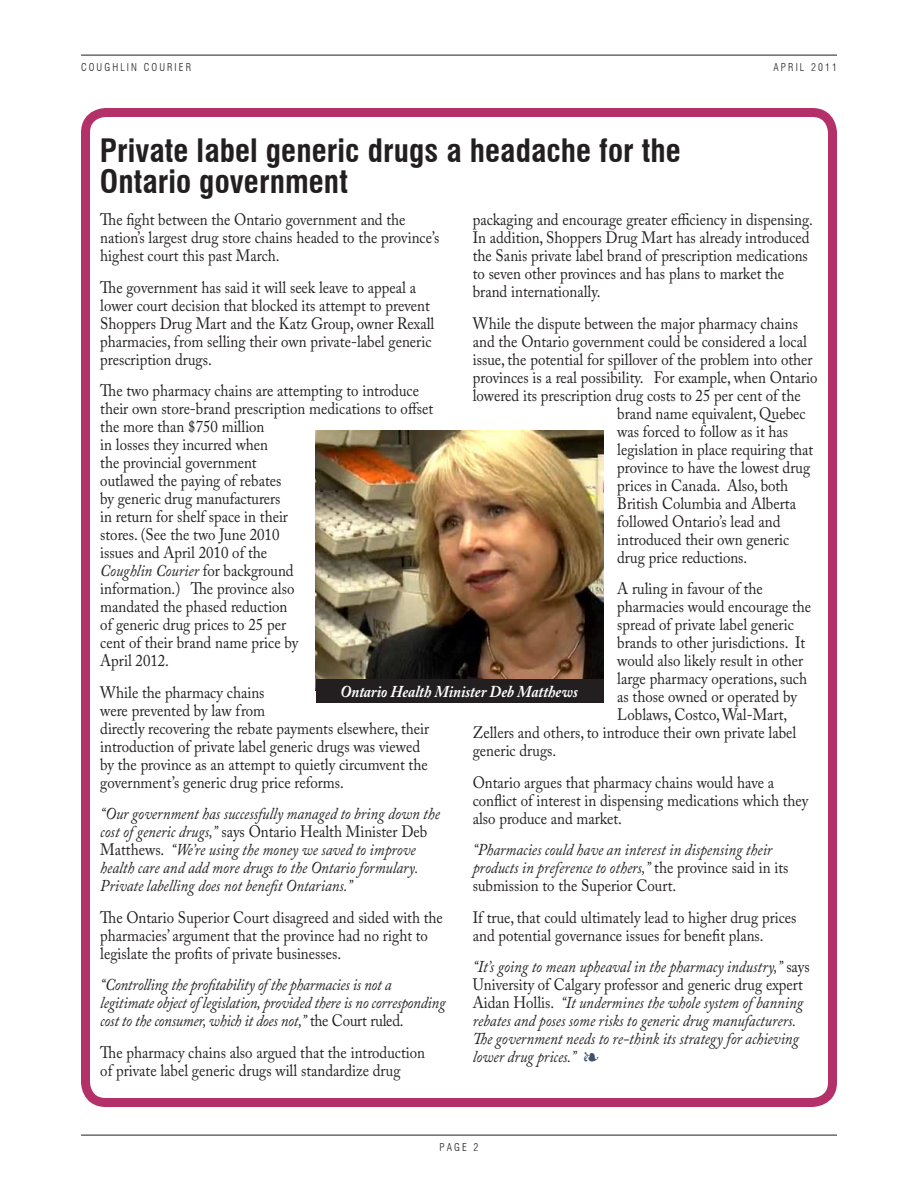
<style>
.page{position:relative;width:918px;height:1188px;background:#fff}
.page>*{position:absolute;margin:0;border:0;box-sizing:border-box;transform-origin:0 0}
.t1{font:700 condensed 31.5px/31.5px "Swiss 721 BT";letter-spacing:.005em;color:#231f20}
.t2{font:16.5px/18px "Adobe Caslon Pro";color:#231f20;scale:.9 1}
.t3{font:italic 16.5px/18px "Adobe Caslon Pro";color:#231f20;scale:.9 1}
.t4{font:italic 700 16.5px "Adobe Caslon Pro";color:#fff;scale:.9 1}
.t5{font:300 condensed 10.5px "Swiss 721 BT";letter-spacing:.2em;color:#231f20}
.s1{font-style:italic}
.s2{font-style:normal}
.s3{color:#40516d}
</style>
<div class="page">
<hr style="left:81px;top:1135px;width:756px;height:1px;background:#231f20">
<hr style="left:81px;top:55px;width:756px;height:1px;background:#231f20">
<div style="left:81px;top:108px;width:756px;height:999px;border:9px solid #b43069;border-radius:20px"></div>
<img style="left:316px;top:430px;width:288px;height:249px">
<div style="left:316px;top:679px;width:288px;height:24px;background:#231f20"></div>
<p class="t5" style="left:81px;top:61px;width:112px">COUGHLIN COURIER</p>
<p class="t5" style="left:774px;top:61px;width:65px">APRIL 2011</p>
<h1 class="t1" style="left:100px;top:134px;width:583px">Private label generic drugs a headache for the<br>Ontario government</h1>
<p class="t2" style="left:100px;top:210px;width:378px">The fight between the Ontario government and the nation’s largest drug store chains headed to the province’s highest court this past March.</p>
<p class="t2" style="left:100px;top:278px;width:373px">The government has said it will seek leave to appeal a lower court decision that blocked its attempt to prevent Shoppers Drug Mart and the Katz Group, owner Rexall pharmacies, from selling their own private-label generic prescription drugs.</p>
<p class="t2" style="left:100px;top:381px;width:371px">The two pharmacy chains are attempting to introduce their own store-brand prescription medications to offset the more than $750 million<br>in losses they incurred when<br>the provincial government<br>outlawed the paying of rebates<br>by generic drug manufacturers<br>in return for shelf space in their<br>stores. (See the two June 2010<br>issues and April 2010 of the<br><span class="s1">Coughlin Courier</span> for background<br>information.) The province also<br>mandated the phased reduction<br>of generic drug prices to 25 per<br>cent of their brand name price by<br>April 2012.</p>
<p class="t2" style="left:100px;top:683px;width:367px">While the pharmacy chains<br>were prevented by law from<br>directly recovering the rebate payments elsewhere, their introduction of private label generic drugs was viewed by the province as an attempt to quietly circumvent the government’s generic drug price reforms.</p>
<p class="t3" style="left:100px;top:804px;width:379px">“Our government has successfully managed to bring down the cost of generic drugs,” <span class="s2">says Ontario Health Minister Deb Matthews.</span> “We’re using the money we saved to improve health care and add more drugs to the Ontario formulary.<br>Private labelling does not benefit Ontarians.”</p>
<p class="t2" style="left:100px;top:908px;width:382px">The Ontario Superior Court disagreed and sided with the pharmacies’ argument that the province had no right to legislate the profits of private businesses.</p>
<p class="t3" style="left:100px;top:975px;width:385px">“Controlling the profitability of the pharmacies is not a legitimate object of legislation, provided there is no corresponding cost to the consumer, which it does not,” <span class="s2">the Court ruled.</span></p>
<p class="t2" style="left:100px;top:1043px;width:362px">The pharmacy chains also argued that the introduction of private label generic drugs will standardize drug</p>
<p class="t2" style="left:473px;top:210px;width:379px">packaging and encourage greater efficiency in dispensing.<br>In addition, Shoppers Drug Mart has already introduced the Sanis private label brand of prescription medications to seven other provinces and has plans to market the brand internationally.</p>
<p class="t2" style="left:473px;top:314px;width:363px">While the dispute between the major pharmacy chains</p>
<p class="t2" style="left:473px;top:332px;width:373px">and the Ontario government could be considered a local</p>
<p class="t2" style="left:473px;top:350px;width:379px">issue, the potential for spillover of the problem into other</p>
<p class="t2" style="left:473px;top:368px;width:385px">provinces is a real possibility. For example, when Ontario</p>
<p class="t2" style="left:473px;top:386px;width:366px">lowered its prescription drug costs to 25 per cent of the</p>
<p class="t2" style="left:617px;top:404px;width:211px">brand name equivalent, Quebec</p>
<p class="t2" style="left:617px;top:422px;width:191px">was forced to follow as it has</p>
<p class="t2" style="left:617px;top:440px;width:219px">legislation in place requiring that</p>
<p class="t2" style="left:617px;top:458px;width:216px">province to have the lowest drug</p>
<p class="t2" style="left:617px;top:476px;width:192px">prices in Canada. Also, both</p>
<p class="t2" style="left:617px;top:494px;width:200px">British Columbia and Alberta</p>
<p class="t2" style="left:617px;top:512px;width:183px">followed Ontario’s lead and</p>
<p class="t2" style="left:617px;top:530px;width:193px">introduced their own generic</p>
<p class="t2" style="left:617px;top:548px;width:146px">drug price reductions.</p>
<p class="t2" style="left:617px;top:579px;width:163px">A ruling in favour of the</p>
<p class="t2" style="left:617px;top:597px;width:217px">pharmacies would encourage the</p>
<p class="t2" style="left:617px;top:615px;width:198px">spread of private label generic</p>
<p class="t2" style="left:617px;top:633px;width:210px">brands to other jurisdictions. It</p>
<p class="t2" style="left:617px;top:651px;width:208px">would also likely result in other</p>
<p class="t2" style="left:617px;top:669px;width:212px">large pharmacy operations, such</p>
<p class="t2" style="left:617px;top:687px;width:201px">as those owned or operated by</p>
<p class="t2" style="left:617px;top:705px;width:191px">Loblaws, Costco, Wal-Mart,</p>
<p class="t2" style="left:473px;top:723px;width:361px">Zellers and others, to introduce their own private label</p>
<p class="t2" style="left:473px;top:741px;width:94px">generic drugs.</p>
<p class="t2" style="left:473px;top:773px;width:374px">Ontario argues that pharmacy chains would have a conflict of interest in dispensing medications which they also produce and market.</p>
<p class="t3" style="left:473px;top:840px;width:352px">“Pharmacies could have an interest in dispensing their products in preference to others,” <span class="s2">the province said in its submission to the Superior Court.</span></p>
<p class="t2" style="left:473px;top:908px;width:361px">If true, that could ultimately lead to higher drug prices and potential governance issues for benefit plans.</p>
<p class="t3" style="left:473px;top:957px;width:376px">“It’s going to mean upheaval in the pharmacy industry,” <span class="s2">says University of Calgary professor and generic drug expert Aidan Hollis.</span> “It undermines the whole system of banning rebates and poses some risks to generic drug manufacturers.<br>The government needs to re-think its strategy for achieving lower drug prices.” <span class="s3">▪</span></p>
<p class="t4" style="left:340px;top:681px;width:266px">Ontario Health Minister Deb Matthews</p>
<p class="t5" style="left:440px;top:1141px;width:40px">PAGE 2</p>
</div>
